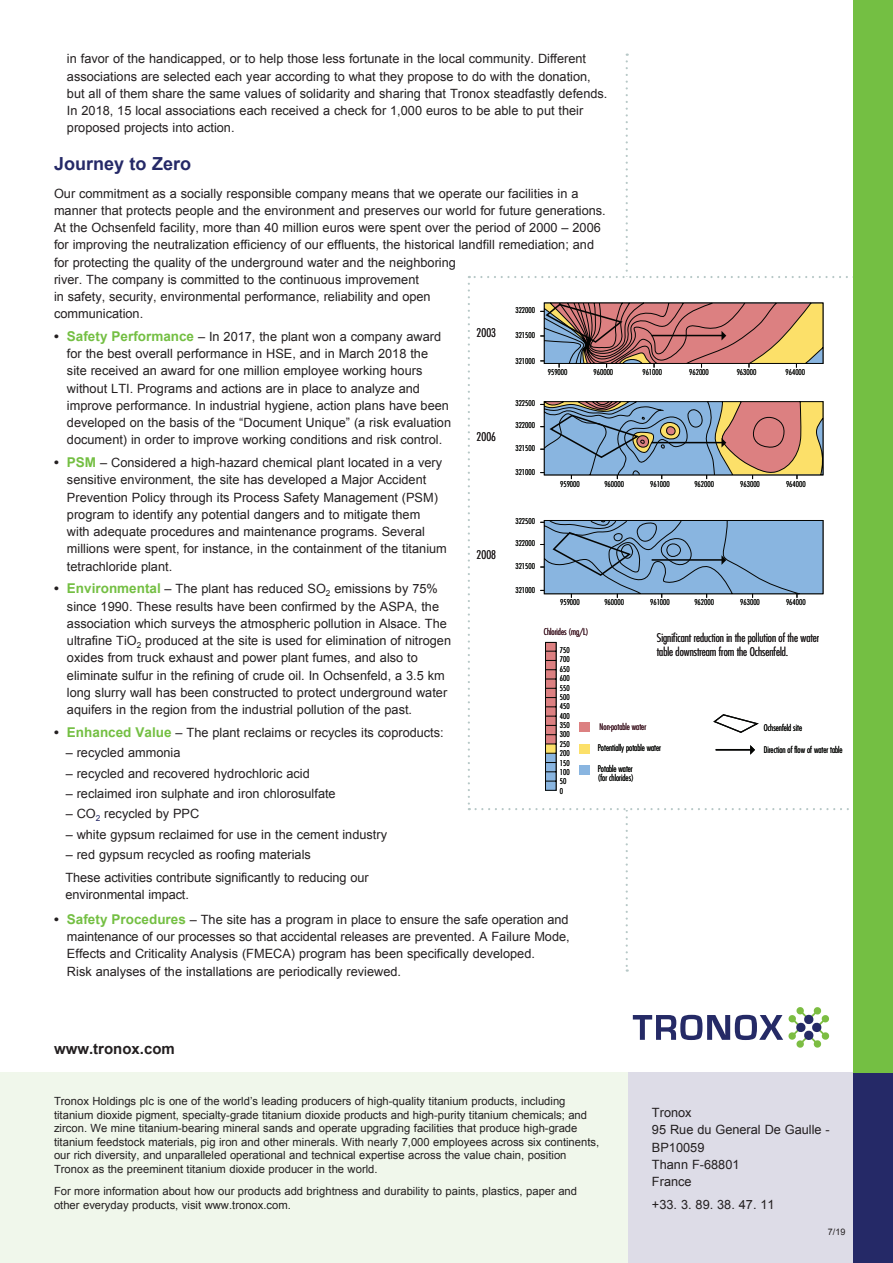
<style>
.page{position:relative;width:893px;height:1263px;background:#fff}
.page>*{position:absolute;margin:0;border:0;box-sizing:border-box;transform-origin:0 0}
.t1{font:700 18px "Arial";color:#252967}
.t2{font:700 15px "Arial";color:#231f20}
.t3{font:12.75px/17.2px "Arial";color:#231f20}
.t4{font:300 condensed 11.7px/14px "Futura";color:#231f20}
.t5{font:11.25px/13.5px "Arial";color:#231f20}
.t6{font:9px "Arial";color:#231f20}
.t7{font:300 condensed 8.85px/8.9px "Futura";color:#040503}
.t8{font:300 condensed 8.85px "Futura";color:#370e1a}
.t9{font:300 condensed 7.8px/9.4px "Futura";color:#040503}
.s1{font-weight:700;font-size:13.5px}
.s2{font-weight:700;font-size:13.5px;color:#74bf43}
</style>
<div class="page">
<div style="left:0;top:1072px;width:628px;height:191px;background:#f0f7eb"></div>
<div style="left:628px;top:1072px;width:265px;height:191px;background:#dddce7"></div>
<div style="left:854px;top:1072px;width:39px;height:191px;background:#252967"></div>
<svg style="left:468px;top:54px;width:386px;height:918px"></svg>
<div style="left:854px;top:0;width:39px;height:1072px;background:#74bf43"></div>
<svg style="left:633px;top:1007px;width:197px;height:41px"></svg>
<p class="t3" style="left:67px;top:51px;width:542px">in favor of the handicapped, or to help those less fortunate in the local community. Different associations are selected each year according to what they propose to do with the donation, but all of them share the same values of solidarity and sharing that Tronox steadfastly defends.<br>In 2018, 15 local associations each received a check for 1,000 euros to be able to put their proposed projects into action.</p>
<h1 class="t1" style="left:54px;top:156px;width:139px">Journey to Zero</h1>
<p class="t3" style="left:54px;top:186px;width:553px">Our commitment as a socially responsible company means that we operate our facilities in a manner that protects people and the environment and preserves our world for future generations.<br>At the Ochsenfeld facility, more than 40 million euros were spent over the period of 2000 – 2006 for improving the neutralization efficiency of our effluents, the historical landfill remediation; and for protecting the quality of the underground water and the neighboring<br>river. The company is committed to the continuous improvement<br>in safety, security, environmental performance, reliability and open<br>communication.</p>
<p class="t3" style="left:67px;top:329px;width:386px;text-indent:-13px"><span class="s1">•</span> <span class="s2">Safety Performance</span> – In 2017, the plant won a company award for the best overall performance in HSE, and in March 2018 the<br>site received an award for one million employee working hours without LTI. Programs and actions are in place to analyze and improve performance. In industrial hygiene, action plans have been developed on the basis of the “Document Unique” (a risk evaluation document) in order to improve working conditions and risk control.</p>
<p class="t3" style="left:67px;top:455px;width:381px;text-indent:-13px"><span class="s1">•</span> <span class="s2">PSM</span> – Considered a high-hazard chemical plant located in a very sensitive environment, the site has developed a Major Accident Prevention Policy through its Process Safety Management (PSM) program to identify any potential dangers and to mitigate them<br>with adequate procedures and maintenance programs. Several millions were spent, for instance, in the containment of the titanium tetrachloride plant.</p>
<p class="t3" style="left:67px;top:581px;width:386px;text-indent:-13px"><span class="s1">•</span> <span class="s2">Environmental</span> – The plant has reduced SO<sub>2</sub> emissions by 75% since 1990. These results have been confirmed by the ASPA, the association which surveys the atmospheric pollution in Alsace. The ultrafine TiO<sub>2</sub> produced at the site is used for elimination of nitrogen oxides from truck exhaust and power plant fumes, and also to eliminate sulfur in the refining of crude oil. In Ochsenfeld, a 3.5 km long slurry wall has been constructed to protect underground water aquifers in the region from the industrial pollution of the past.</p>
<p class="t3" style="left:54px;top:725px;width:391px"><span class="s1">•</span> <span class="s2">Enhanced Value</span> – The plant reclaims or recycles its coproducts:</p>
<p class="t3" style="left:66px;top:745px;width:116px">– recycled ammonia</p>
<p class="t3" style="left:66px;top:766px;width:246px">– recycled and recovered hydrochloric acid</p>
<p class="t3" style="left:66px;top:786px;width:272px">– reclaimed iron sulphate and iron chlorosulfate</p>
<p class="t3" style="left:66px;top:806px;width:135px">– CO<sub>2</sub> recycled by PPC</p>
<p class="t3" style="left:66px;top:827px;width:323px">– white gypsum reclaimed for use in the cement industry</p>
<p class="t3" style="left:65px;top:844px;width:305px;line-height:22.6px">– red gypsum recycled as roofing materials<br>These activities contribute significantly to reducing our</p>
<p class="t3" style="left:65px;top:887px;width:125px">environmental impact.</p>
<p class="t3" style="left:67px;top:912px;width:504px;text-indent:-13px"><span class="s1">•</span> <span class="s2">Safety Procedures</span> – The site has a program in place to ensure the safe operation and maintenance of our processes so that accidental releases are prevented. A Failure Mode, Effects and Criticality Analysis (FMECA) program has been specifically developed.<br>Risk analyses of the installations are periodically reviewed.</p>
<p class="t9" style="left:515px;top:306px;width:21px">322000</p>
<p class="t9" style="left:515px;top:331px;width:21px">321500</p>
<p class="t9" style="left:515px;top:357px;width:21px">321000</p>
<p class="t4" style="left:477px;top:327px;width:21px">2003</p>
<p class="t9" style="left:548px;top:368px;width:21px">959000</p>
<p class="t9" style="left:594px;top:368px;width:21px">960000</p>
<p class="t9" style="left:642px;top:368px;width:21px">961000</p>
<p class="t9" style="left:689px;top:368px;width:21px">962000</p>
<p class="t9" style="left:737px;top:368px;width:21px">963000</p>
<p class="t9" style="left:785px;top:368px;width:21px">964000</p>
<p class="t9" style="left:515px;top:399px;width:21px">322500</p>
<p class="t9" style="left:515px;top:421px;width:21px">322000</p>
<p class="t9" style="left:515px;top:444px;width:21px">321500</p>
<p class="t9" style="left:515px;top:468px;width:21px">321000</p>
<p class="t4" style="left:477px;top:431px;width:21px">2006</p>
<p class="t9" style="left:560px;top:479px;width:21px">959000</p>
<p class="t9" style="left:604px;top:479px;width:21px">960000</p>
<p class="t9" style="left:650px;top:479px;width:21px">961000</p>
<p class="t9" style="left:694px;top:479px;width:21px">962000</p>
<p class="t9" style="left:740px;top:479px;width:21px">963000</p>
<p class="t9" style="left:786px;top:479px;width:21px">964000</p>
<p class="t9" style="left:515px;top:517px;width:21px">322500</p>
<p class="t9" style="left:515px;top:539px;width:21px">322000</p>
<p class="t9" style="left:515px;top:562px;width:21px">321500</p>
<p class="t9" style="left:515px;top:586px;width:21px">321000</p>
<p class="t4" style="left:477px;top:548px;width:21px">2008</p>
<p class="t9" style="left:560px;top:598px;width:21px">959000</p>
<p class="t9" style="left:604px;top:598px;width:21px">960000</p>
<p class="t9" style="left:650px;top:598px;width:21px">961000</p>
<p class="t9" style="left:694px;top:598px;width:21px">962000</p>
<p class="t9" style="left:740px;top:598px;width:21px">963000</p>
<p class="t9" style="left:786px;top:598px;width:21px">964000</p>
<p class="t8" style="left:544px;top:627px;width:46px">Chlorides (mg/L)</p>
<p class="t4" style="left:657px;top:632px;width:164px">Significant reduction in the pollution of the water table downstream from the Ochsenfeld.</p>
<p class="t9" style="left:560px;top:646px;width:11px">750<br>700<br>650<br>600<br>550<br>500<br>450<br>400<br>350<br>300<br>250<br>200<br>150<br>100<br>50<br>0</p>
<p class="t8" style="left:600px;top:722px;width:48px">Non-potable water</p>
<p class="t7" style="left:598px;top:744px;width:65px">Potentially potable water</p>
<p class="t7" style="left:598px;top:765px;width:38px">Potable water (for chlorides)</p>
<p class="t7" style="left:764px;top:724px;width:40px">Ochsenfeld site</p>
<p class="t7" style="left:764px;top:746px;width:80px">Direction of flow of water table</p>
<p class="t2" style="left:54px;top:1043px;width:122px">www.tronox.com</p>
<p class="t5" style="left:54px;top:1095px;width:547px">Tronox Holdings plc is one of the world’s leading producers of high-quality titanium products, including titanium dioxide pigment, specialty-grade titanium dioxide products and high-purity titanium chemicals; and zircon. We mine titanium-bearing mineral sands and operate upgrading facilities that produce high-grade titanium feedstock materials, pig iron and other minerals. With nearly 7,000 employees across six continents, our rich diversity, and unparalleled operational and technical expertise across the value chain, position Tronox as the preeminent titanium dioxide producer in the world.</p>
<p class="t5" style="left:54px;top:1185px;width:525px">For more information about how our products add brightness and durability to paints, plastics, paper and other everyday products, visit www.tronox.com.</p>
<p class="t3" style="left:652px;top:1105px;width:179px">Tronox<br>95 Rue du General De Gaulle -<br>BP10059<br>Thann F-68801<br>France</p>
<p class="t3" style="left:652px;top:1197px;width:124px">+33. 3. 89. 38. 47. 11</p>
<p class="t6" style="left:828px;top:1228px;width:19px">7/19</p>
</div>
